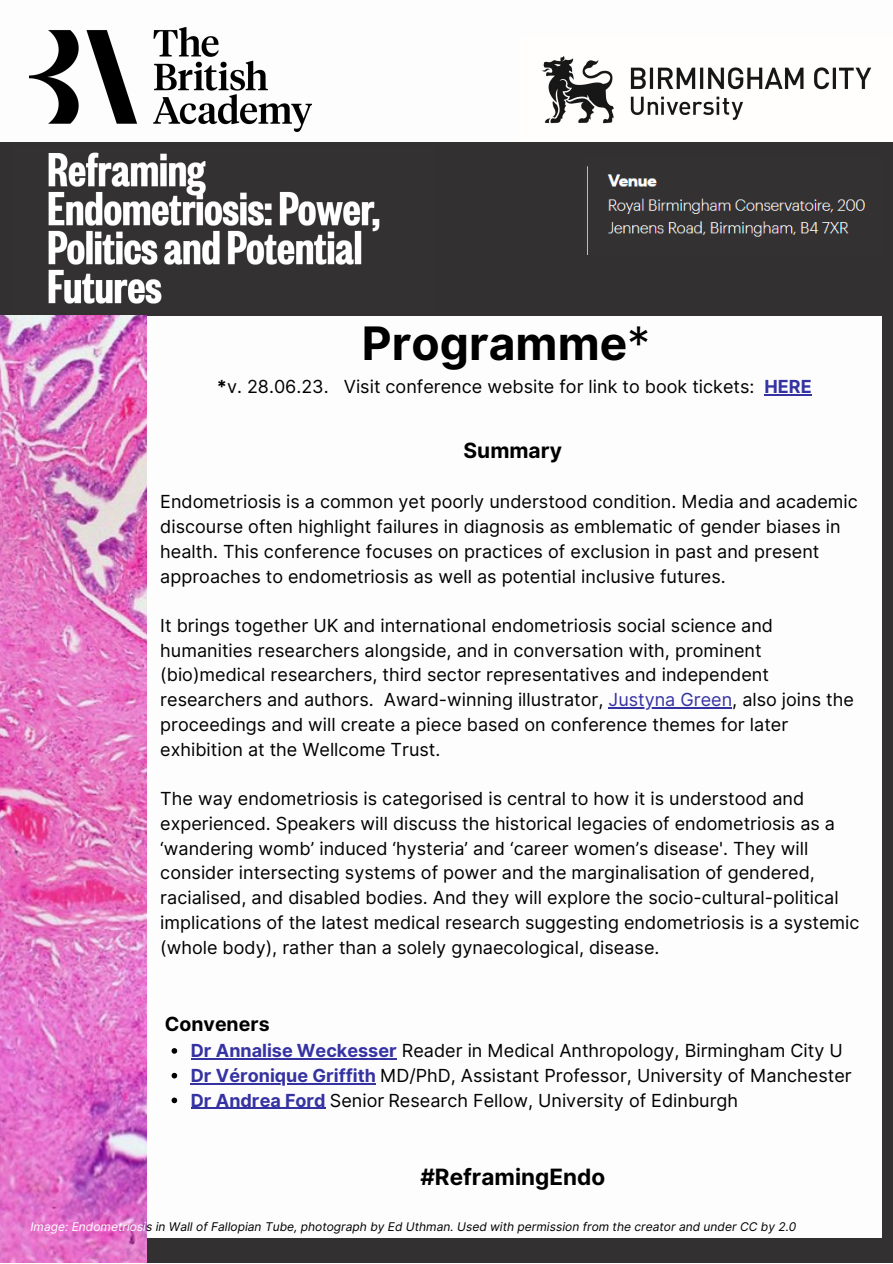
<style>
.page{position:relative;width:893px;height:1264px;background:#fff}
.page>*{position:absolute;margin:0;border:0;box-sizing:border-box;transform-origin:0 0}
.t1{font:700 46.05px "Inter";color:#000}
.t2{font:700 22.5px "Inter";color:#000}
.t3{font:700 21px "Inter";color:#000}
.t4{font:700 19.5px "Inter";color:#000}
.t5{font:18px/24.8px "Inter";color:#000}
.t6{font:italic 12px "Inter";color:#000}
.s1{font-weight:400}
.s2{font-weight:700}
.s3{font-weight:700;color:#3532a2}
.s4{color:#3532a2}
.s5{color:#fdfdfd}
</style>
<div class="page">
<div style="left:0;top:0;width:892px;height:1262px;background:#333031"></div>
<div style="left:0;top:0;width:892px;height:141px;background:#fdfdfd"></div>
<img style="left:30px;top:27px;width:282px;height:105px">
<div style="left:11px;top:316px;width:870px;height:921px;background:#fdfdfd"></div>
<img style="left:0;top:315px;width:146px;height:947px">
<img style="left:48px;top:152px;width:332px;height:152px">
<img style="left:587px;top:166px;width:278px;height:88px">
<img style="left:542px;top:56px;width:330px;height:68px">
<hr style="left:764px;top:394px;width:47px;height:2px;background:#3532a2">
<svg style="left:171px;top:1048px;width:6px;height:5px"></svg>
<hr style="left:191px;top:1058px;width:206px;height:1px;background:#3532a2">
<svg style="left:171px;top:1072px;width:6px;height:6px"></svg>
<hr style="left:191px;top:1082px;width:185px;height:2px;background:#3532a2">
<svg style="left:171px;top:1097px;width:6px;height:6px"></svg>
<hr style="left:191px;top:1107px;width:135px;height:1px;background:#3532a2">
<hr style="left:608px;top:707px;width:124px;height:1px;background:#3532a2">
<p class="t1" style="left:362px;top:315px;width:290px">Programme<span class="s1">*</span></p>
<p class="t5" style="left:217px;top:374px;width:596px"><span class="s2">*</span>v. 28.06.23. Visit conference website for link to book tickets: <span class="s3">HERE</span></p>
<p class="t3" style="left:463px;top:437px;width:100px">Summary</p>
<p class="t5" style="left:160px;top:489px;width:699px">Endometriosis is a common yet poorly understood condition. Media and academic discourse often highlight failures in diagnosis as emblematic of gender biases in health. This conference focuses on practices of exclusion in past and present approaches to endometriosis as well as potential inclusive futures.</p>
<p class="t5" style="left:160px;top:613px;width:695px">It brings together UK and international endometriosis social science and humanities researchers alongside, and in conversation with, prominent (bio)medical researchers, third sector representatives and independent researchers and authors. Award-winning illustrator, <span class="s4">Justyna Green</span>, also joins the proceedings and will create a piece based on conference themes for later exhibition at the Wellcome Trust.</p>
<p class="t5" style="left:160px;top:786px;width:700px">The way endometriosis is categorised is central to how it is understood and experienced. Speakers will discuss the historical legacies of endometriosis as a ‘wandering womb’ induced ‘hysteria’ and ‘career women’s disease'. They will consider intersecting systems of power and the marginalisation of gendered, racialised, and disabled bodies. And they will explore the socio-cultural-political implications of the latest medical research suggesting endometriosis is a systemic (whole body), rather than a solely gynaecological, disease.</p>
<p class="t4" style="left:165px;top:1012px;width:106px">Conveners</p>
<p class="t5" style="left:191px;top:1038px;width:653px"><span class="s3">Dr Annalise Weckesser</span> Reader in Medical Anthropology, Birmingham City U</p>
<p class="t5" style="left:191px;top:1062px;width:662px"><span class="s3">Dr Véronique Griffith</span> MD/PhD, Assistant Professor, University of Manchester</p>
<p class="t5" style="left:191px;top:1087px;width:548px"><span class="s3">Dr Andrea Ford</span> Senior Research Fellow, University of Edinburgh</p>
<p class="t2" style="left:420px;top:1163px;width:186px">#ReframingEndo</p>
<p class="t6" style="left:30px;top:1219px;width:767px"><span class="s5">Image: Endometriosi</span>s in Wall of Fallopian Tube, photograph by Ed Uthman. Used with permission from the creator and under CC by 2.0</p>
</div>
